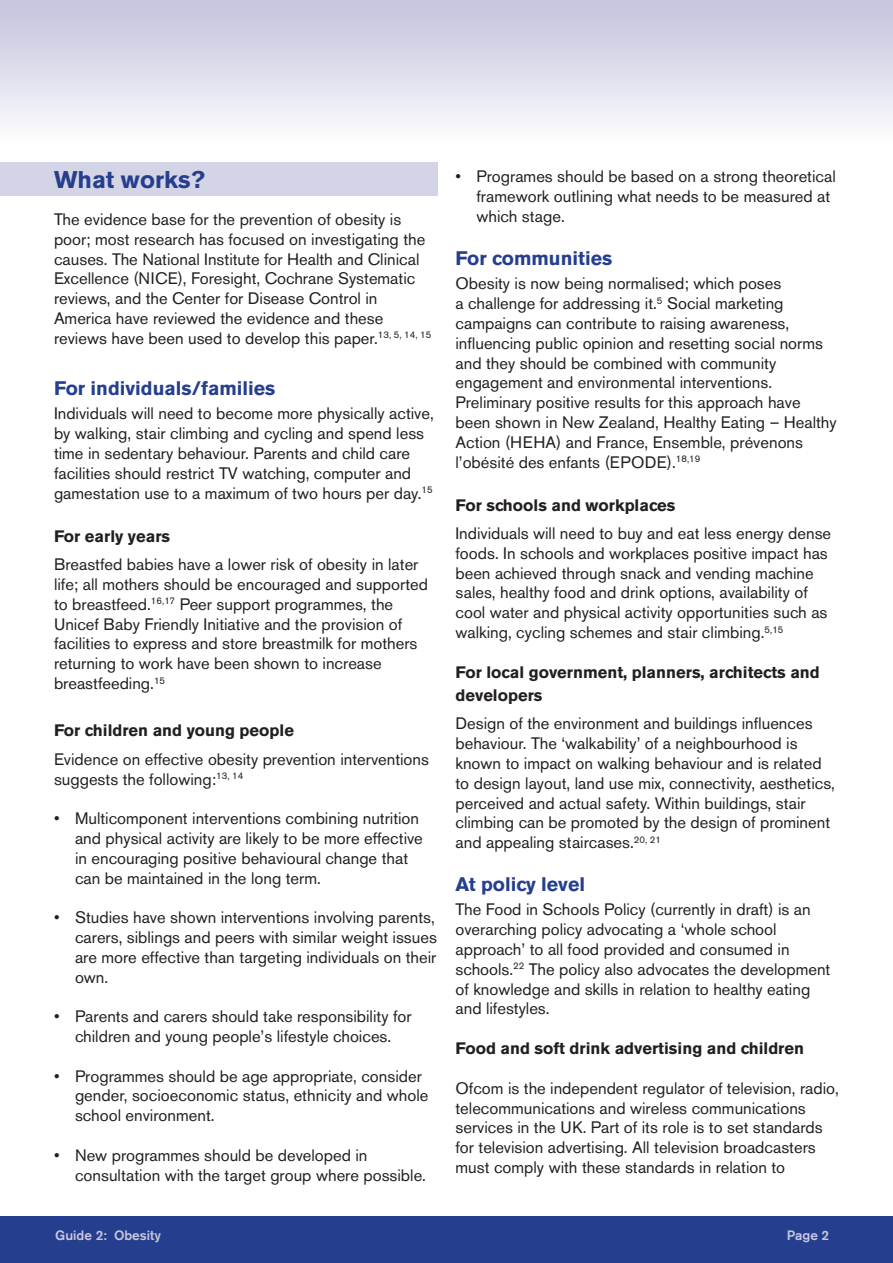
<style>
.page{position:relative;width:893px;height:1263px;background:#fff}
.page>*{position:absolute;margin:0;border:0;box-sizing:border-box;transform-origin:0 0}
.t1{font:700 24px "Akzidenz Grotesk BE";color:#253f8e}
.t2{font:700 19.5px "Akzidenz Grotesk BE";color:#253f8e}
.t3{font:16.5px/19.8px "Akzidenz Grotesk BE";color:#231f20}
.t4{font:700 16.5px/23.4px "Akzidenz Grotesk BE";color:#231f20}
.t5{font:500 13.5px "Akzidenz Grotesk BE";color:#c7c7e0}
</style>
<div class="page">
<div style="left:0;top:162px;width:437px;height:34px;background:#d4d4e7"></div>
<div style="left:0;top:0;width:893px;height:149px;background:linear-gradient(to bottom,#c2c2dd,#fff)"></div>
<div style="left:0;top:1216px;width:893px;height:47px;background:#253f8e"></div>
<p class="t1" style="left:54px;top:166px;width:152px">What works?</p>
<p class="t3" style="left:54px;top:209px;width:379px">The evidence base for the prevention of obesity is poor; most research has focused on investigating the causes. The National Institute for Health and Clinical Excellence (NICE), Foresight, Cochrane Systematic reviews, and the Center for Disease Control in America have reviewed the evidence and these reviews have been used to develop this paper.<sup>13,</sup> <sup>5,</sup> <sup>14,</sup> <sup>15</sup></p>
<p class="t2" style="left:54px;top:377px;width:223px">For individuals/families</p>
<p class="t3" style="left:54px;top:404px;width:381px">Individuals will need to become more physically active, by walking, stair climbing and cycling and spend less time in sedentary behaviour. Parents and child care facilities should restrict TV watching, computer and gamestation use to a maximum of two hours per day.<sup>15</sup></p>
<p class="t4" style="left:54px;top:525px;width:118px">For early years</p>
<p class="t3" style="left:54px;top:555px;width:376px">Breastfed babies have a lower risk of obesity in later life; all mothers should be encouraged and supported to breastfeed.<sup>16,17</sup> Peer support programmes, the Unicef Baby Friendly Initiative and the provision of facilities to express and store breastmilk for mothers returning to work have been shown to increase breastfeeding.<sup>15</sup></p>
<p class="t4" style="left:54px;top:719px;width:241px">For children and young people</p>
<p class="t3" style="left:54px;top:749px;width:377px">Evidence on effective obesity prevention interventions suggests the following:<sup>13,</sup> <sup>14</sup></p>
<p class="t3" style="left:75px;top:808px;width:349px;text-indent:-21px">• Multicomponent interventions combining nutrition and physical activity are likely to be more effective in encouraging positive behavioural change that can be maintained in the long term.</p>
<p class="t3" style="left:75px;top:907px;width:363px;text-indent:-21px">• Studies have shown interventions involving parents, carers, siblings and peers with similar weight issues are more effective than targeting individuals on their own.</p>
<p class="t3" style="left:54px;top:1006px;width:359px;text-align:center">• Parents and carers should take responsibility for children and young people’s lifestyle choices.</p>
<p class="t3" style="left:75px;top:1066px;width:355px;text-indent:-21px">• Programmes should be age appropriate, consider gender, socioeconomic status, ethnicity and whole school environment.</p>
<p class="t3" style="left:75px;top:1145px;width:353px;text-indent:-21px">• New programmes should be developed in consultation with the target group where possible.</p>
<p class="t3" style="left:476px;top:167px;width:361px;text-indent:-21px">• Programes should be based on a strong theoretical framework outlining what needs to be measured at which stage.</p>
<p class="t2" style="left:455px;top:247px;width:158px">For communities</p>
<p class="t3" style="left:455px;top:274px;width:383px">Obesity is now being normalised; which poses<br>a challenge for addressing it.<sup>5</sup> Social marketing campaigns can contribute to raising awareness, influencing public opinion and resetting social norms and they should be combined with community engagement and environmental interventions.<br>Preliminary positive results for this approach have been shown in New Zealand, Healthy Eating – Healthy Action (HEHA) and France, Ensemble, prévenons l’obésité des enfants (EPODE).<sup>18,19</sup></p>
<p class="t4" style="left:455px;top:493px;width:222px">For schools and workplaces</p>
<p class="t3" style="left:455px;top:523px;width:377px">Individuals will need to buy and eat less energy dense foods. In schools and workplaces positive impact has been achieved through snack and vending machine sales, healthy food and drink options, availability of cool water and physical activity opportunities such as walking, cycling schemes and stair climbing.<sup>5,15</sup></p>
<p class="t4" style="left:455px;top:660px;width:366px">For local government, planners, architects and developers</p>
<p class="t3" style="left:455px;top:714px;width:381px">Design of the environment and buildings influences behaviour. The ‘walkability’ of a neighbourhood is known to impact on walking behaviour and is related to design layout, land use mix, connectivity, aesthetics, perceived and actual safety. Within buildings, stair climbing can be promoted by the design of prominent and appealing staircases.<sup>20,</sup> <sup>21</sup></p>
<p class="t2" style="left:455px;top:873px;width:131px">At policy level</p>
<p class="t3" style="left:455px;top:900px;width:376px">The Food in Schools Policy (currently in draft) is an overarching policy advocating a ‘whole school approach’ to all food provided and consumed in schools.<sup>22</sup> The policy also advocates the development of knowledge and skills in relation to healthy eating and lifestyles.</p>
<p class="t4" style="left:455px;top:1037px;width:350px">Food and soft drink advertising and children</p>
<p class="t3" style="left:455px;top:1078px;width:385px">Ofcom is the independent regulator of television, radio, telecommunications and wireless communications services in the UK. Part of its role is to set standards for television advertising. All television broadcasters must comply with these standards in relation to</p>
<p class="t5" style="left:55px;top:1227px;width:107px">Guide 2: Obesity</p>
<p class="t5" style="left:787px;top:1227px;width:44px">Page 2</p>
</div>
